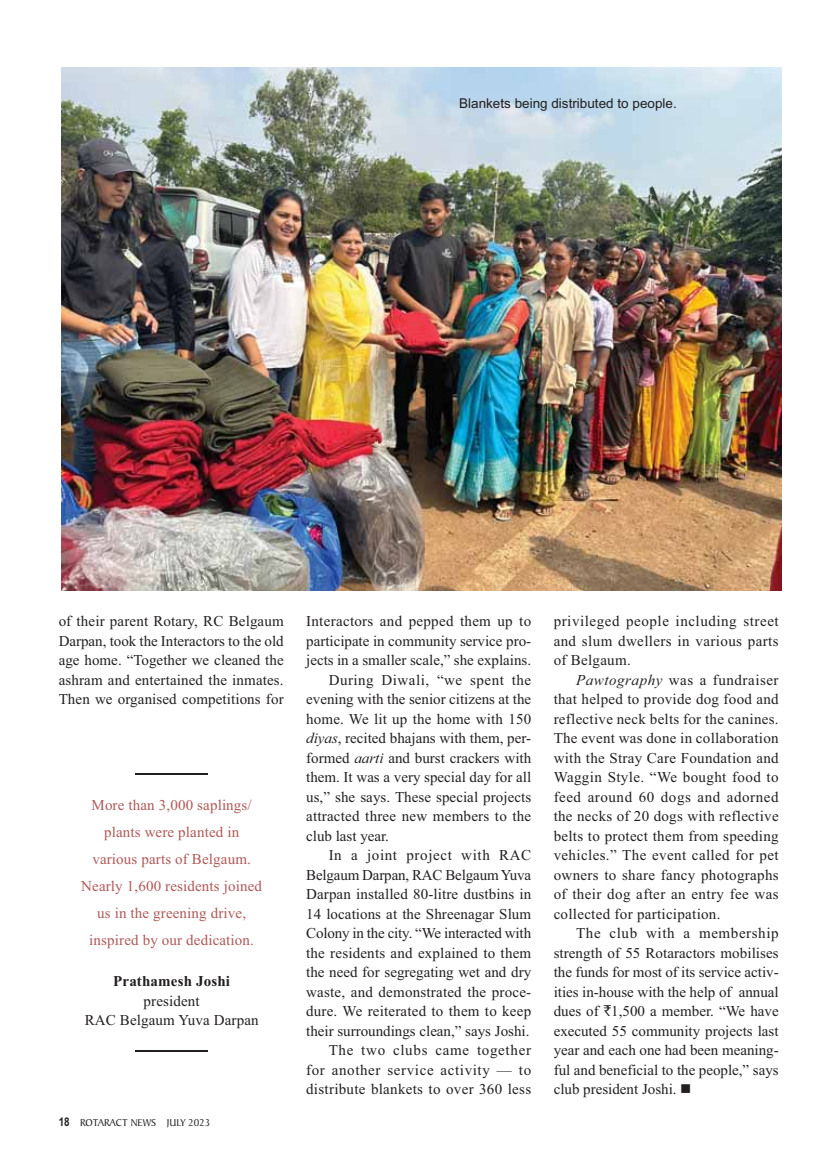
<style>
.page{position:relative;width:838px;height:1162px;background:#fff}
.page>*{position:absolute;margin:0;border:0;box-sizing:border-box;transform-origin:0 0}
.t1{font:15px/19.5px "Times New Roman";letter-spacing:.01em;color:#231f20;text-align:justify}
.t2{font:15px/27px "Times New Roman";letter-spacing:.01em;color:#af5858;text-align:center}
.t3{font:15px "Times New Roman";letter-spacing:-.01em;color:#231f20}
.t4{font:15px "Times New Roman";letter-spacing:.045em;color:#231f20}
.t5{font:15px "Times New Roman";letter-spacing:.04em;color:#231f20}
.t6{font:15px "Times New Roman";letter-spacing:.035em;color:#231f20}
.t7{font:700 15px "Times New Roman";letter-spacing:.01em;color:#231f20}
.t8{font:13.5px "Arial";color:#231f20}
.t9{font:10.5px "Baker Signet BT";color:#231f20}
.s1{font-style:italic}
.s2{font-family:"Arial Narrow";font-weight:700;font-size:12px}
.s3{font-family:"Rupee Foradian"}
</style>
<div class="page">
<img style="left:62px;top:68px;width:720px;height:522px">
<hr style="left:136px;top:772px;width:72px;height:2px;background:#231f20">
<hr style="left:136px;top:1050px;width:72px;height:1px;background:#231f20">
<p class="t8" style="left:459px;top:99px;width:219px">Blankets being distributed to people.</p>
<p class="t1" style="left:59px;top:612px;width:227px">of their parent Rotary, RC Belgaum Darpan, took the Interactors to the old age home. “Together we cleaned the ashram and entertained the inmates.<br>Then we organised competitions for</p>
<p class="t1" style="left:306px;top:612px;width:227px">Interactors and pepped them up to</p>
<p class="t1" style="left:306px;top:632px;width:227px">participate in community service pro-</p>
<p class="t1" style="left:306px;top:651px;width:226px">jects in a smaller scale,” she explains.</p>
<p class="t6" style="left:329px;top:674px;width:204px">During Diwali, “we spent the</p>
<p class="t1" style="left:306px;top:690px;width:227px">evening with the senior citizens at the</p>
<p class="t1" style="left:306px;top:710px;width:227px">home. We lit up the home with 150</p>
<p class="t1" style="left:306px;top:729px;width:226px"><span class="s1">diyas</span>, recited bhajans with them, per-</p>
<p class="t1" style="left:306px;top:749px;width:227px">formed <span class="s1">aarti</span> and burst crackers with</p>
<p class="t1" style="left:306px;top:768px;width:227px">them. It was a very special day for all</p>
<p class="t1" style="left:306px;top:788px;width:227px">us,” she says. These special projects</p>
<p class="t1" style="left:306px;top:807px;width:227px">attracted three new members to the</p>
<p class="t1" style="left:306px;top:827px;width:84px">club last year.</p>
<p class="t4" style="left:329px;top:849px;width:204px">In a joint project with RAC</p>
<p class="t3" style="left:306px;top:869px;width:227px">Belgaum Darpan, RAC Belgaum Yuva</p>
<p class="t1" style="left:306px;top:885px;width:227px">Darpan installed 80-litre dustbins in</p>
<p class="t1" style="left:306px;top:905px;width:227px">14 locations at the Shreenagar Slum</p>
<p class="t3" style="left:306px;top:927px;width:226px">Colony in the city. “We interacted with</p>
<p class="t1" style="left:306px;top:944px;width:227px">the residents and explained to them</p>
<p class="t1" style="left:306px;top:963px;width:227px">the need for segregating wet and dry</p>
<p class="t1" style="left:306px;top:983px;width:226px">waste, and demonstrated the proce-</p>
<p class="t1" style="left:306px;top:1002px;width:227px">dure. We reiterated to them to keep</p>
<p class="t1" style="left:306px;top:1022px;width:225px">their surroundings clean,” says Joshi.</p>
<p class="t4" style="left:329px;top:1044px;width:204px">The two clubs came together</p>
<p class="t5" style="left:306px;top:1064px;width:227px">for another service activity — to</p>
<p class="t1" style="left:306px;top:1080px;width:227px">distribute blankets to over 360 less</p>
<p class="t2" style="left:81px;top:793px;width:182px">More than 3,000 saplings/ plants were planted in various parts of Belgaum.<br>Nearly 1,600 residents joined us in the greening drive, inspired by our dedication.</p>
<p class="t7" style="left:113px;top:975px;width:118px">Prathamesh Joshi</p>
<p class="t1" style="left:85px;top:992px;width:175px;text-align:center">president<br>RAC Belgaum Yuva Darpan</p>
<p class="t9" style="left:59px;top:1118px;width:153px"><span class="s2">18</span> ROTARACT NEWS JULY 2023</p>
<p class="t1" style="left:554px;top:612px;width:227px">privileged people including street and slum dwellers in various parts of Belgaum.</p>
<p class="t1" style="left:554px;top:671px;width:227px;text-indent:22px"><span class="s1">Pawtography</span> was a fundraiser that helped to provide dog food and reflective neck belts for the canines.<br>The event was done in collaboration with the Stray Care Foundation and Waggin Style. “We bought food to feed around 60 dogs and adorned the necks of 20 dogs with reflective belts to protect them from speeding vehicles.” The event called for pet owners to share fancy photographs of their dog after an entry fee was collected for participation.</p>
<p class="t1" style="left:554px;top:924px;width:227px;text-indent:22px">The club with a membership strength of 55 Rotaractors mobilises the funds for most of its service activ&shy;ities in-house with the help of annual dues of <span class="s3">`</span>1,500 a member. “We have executed 55 community projects last year and each one had been meaning&shy;ful and beneficial to the people,” says club president Joshi.</p>
</div>
